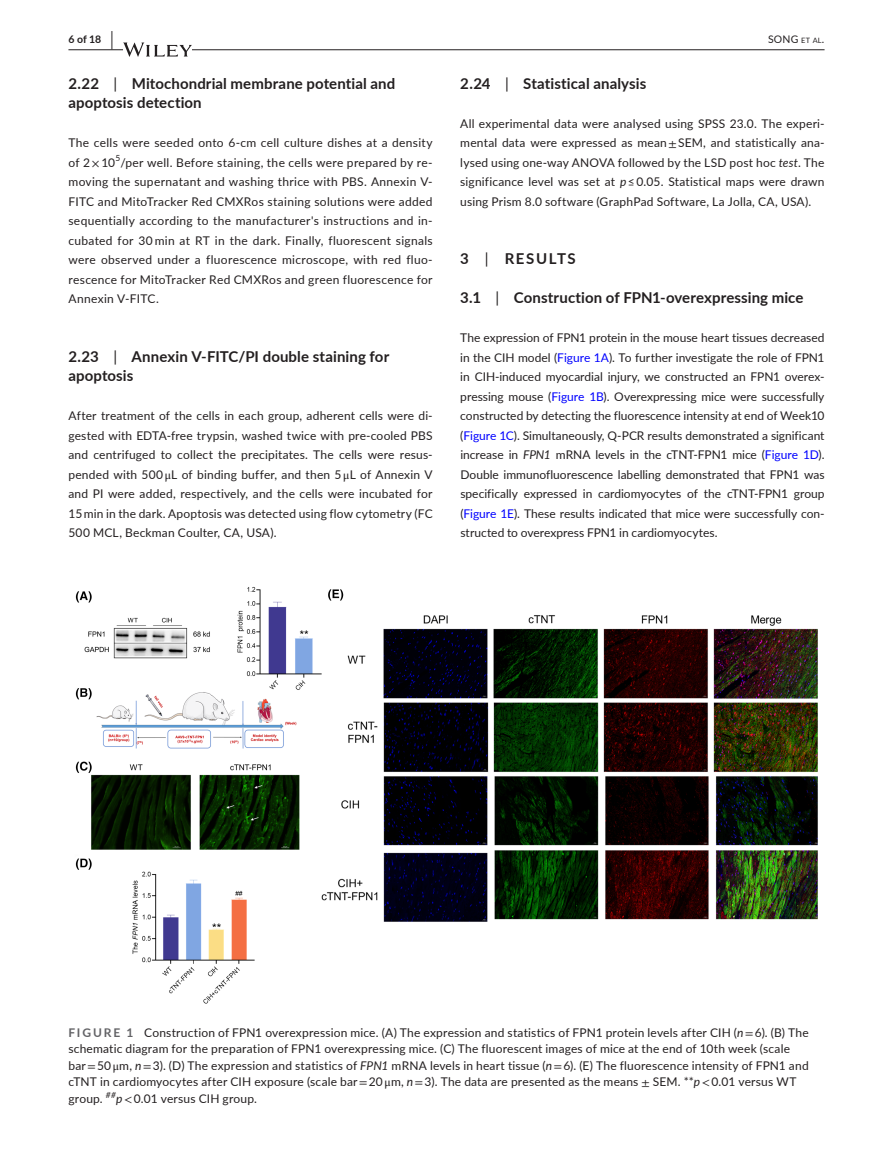
<style>
.page{position:relative;width:893px;height:1174px;background:#fff}
.page>*{position:absolute;margin:0;border:0;box-sizing:border-box;transform-origin:0 0}
.t1{font:700 15px/19.5px "Lato";letter-spacing:.005em;color:#231f20}
.t2{font:700 15px "Lato";letter-spacing:.105em;color:#231f20}
.t3{font:12px/19.5px "Lato";letter-spacing:.015em;color:#231f20;text-align:justify}
.t4{font:10.5px "Lato";color:#231f20}
.t5{font:700 10.5px "Lato";color:#231f20}
.t6{font:italic 8.4px "Lato";color:#231f20}
.t7{font:8.4px "Lato";color:#231f20}
.s1{font-size:19.5px}
.s2{font-size:7.35px}
.s3{font-weight:400}
.s4{font-family:"STIX"}
.s5{font-style:italic}
.s6{color:#00f}
.s7{font-weight:700;color:#636366}
</style>
<div class="page">
<hr style="left:68px;top:49px;width:756px;height:1px;background:#231f20">
<svg style="left:123px;top:42px;width:69px;height:15px"></svg>
<img style="left:75px;top:586px;width:743px;height:418px">
<p class="t5" style="left:68px;top:31px;width:46px">6 of 18 <span class="s1">|</span></p>
<p class="t4" style="left:768px;top:31px;width:58px">SONG <span class="s2">et al</span>.</p>
<p class="t1" style="left:68px;top:73px;width:328px">2.22 <span class="s3">|</span> Mitochondrial membrane potential and apoptosis detection</p>
<p class="t3" style="left:68px;top:132px;width:366px">The cells were seeded onto 6-cm cell culture dishes at a density of 2 <span class="s4">×</span> 10 /per well. Before staining, the cells were prepared by re-</p>
<p class="t1" style="left:460px;top:73px;width:188px">2.24 <span class="s3">|</span> Statistical analysis</p>
<p class="t3" style="left:460px;top:113px;width:366px">All experimental data were analysed using SPSS 23.0. The experi&shy;mental data were expressed as mean <span class="s4">±</span> SEM, and statistically ana&shy;lysed using one-way ANOVA followed by the LSD post hoc <span class="s5">test</span>. The significance level was set at <span class="s5">p</span> ≤ 0.05. Statistical maps were drawn using Prism 8.0 software (GraphPad Software, La Jolla, CA, USA).</p>
<p class="t7" style="left:115px;top:152px;width:6px">5</p>
<p class="t3" style="left:68px;top:171px;width:366px">moving the supernatant and washing thrice with PBS. Annexin V-FITC and MitoTracker Red CMXRos staining solutions were added sequentially according to the manufacturer's instructions and in&shy;cubated for 30 min at RT in the dark. Finally, fluorescent signals were observed under a fluorescence microscope, with red fluo&shy;rescence for MitoTracker Red CMXRos and green fluorescence for Annexin V-FITC.</p>
<p class="t2" style="left:460px;top:248px;width:117px">3 <span class="s3">|</span> RESULTS</p>
<p class="t1" style="left:460px;top:287px;width:345px">3.1 <span class="s3">|</span> Construction of FPN1-overexpressing mice</p>
<p class="t3" style="left:460px;top:327px;width:366px">The expression of FPN1 protein in the mouse heart tissues decreased in the CIH model (<span class="s6">Figure 1A</span>). To further investigate the role of FPN1 in CIH-induced myocardial injury, we constructed an FPN1 overex&shy;pressing mouse (<span class="s6">Figure 1B</span>). Overexpressing mice were successfully constructed by detecting the fluorescence intensity at end of Week10 (<span class="s6">Figure 1C</span>). Simultaneously, Q-PCR results demonstrated a significant increase in <span class="s5">FPN1</span> mRNA levels in the cTNT-FPN1 mice (<span class="s6">Figure 1D</span>).<br>Double immunofluorescence labelling demonstrated that FPN1 was specifically expressed in cardiomyocytes of the cTNT-FPN1 group (<span class="s6">Figure 1E</span>). These results indicated that mice were successfully con&shy;structed to overexpress FPN1 in cardiomyocytes.</p>
<p class="t1" style="left:68px;top:346px;width:322px">2.23 <span class="s3">|</span> Annexin V-FITC/PI double staining for apoptosis</p>
<p class="t3" style="left:68px;top:405px;width:366px">After treatment of the cells in each group, adherent cells were di&shy;gested with EDTA-free trypsin, washed twice with pre-cooled PBS and centrifuged to collect the precipitates. The cells were resus&shy;pended with 500 <span class="s4">μ</span>L of binding buffer, and then 5 <span class="s4">μ</span>L of Annexin V and PI were added, respectively, and the cells were incubated for 15 min in the dark. Apoptosis was detected using flow cytometry (FC 500 MCL, Beckman Coulter, CA, USA).</p>
<p class="t3" style="left:68px;top:1023px;width:742px;line-height:16.5px;text-align:left"><span class="s7">FIGURE 1</span> Construction of FPN1 overexpression mice. (A) The expression and statistics of FPN1 protein levels after CIH (<span class="s5">n</span><span class="s4">=</span> 6). (B) The schematic diagram for the preparation of FPN1 overexpressing mice. (C) The fluorescent images of mice at the end of 10th week (scale bar <span class="s4">=</span> 50 <span class="s4">μ</span>m, <span class="s5">n</span><span class="s4">=</span> 3). (D) The expression and statistics of <span class="s5">FPN1</span> mRNA levels in heart tissue (<span class="s5">n</span><span class="s4">=</span> 6). (E) The fluorescence intensity of FPN1 and cTNT in cardiomyocytes after CIH exposure (scale bar <span class="s4">=</span> 20 <span class="s4">μ</span>m, <span class="s5">n</span><span class="s4">=</span> 3). The data are presented as the means <span class="s4">±</span> SEM. **<span class="s5">p</span><span class="s4">&lt;</span> 0.01 versus WT group.</p>
<p class="t6" style="left:106px;top:1088px;width:11px">##</p>
<p class="t3" style="left:116px;top:1088px;width:142px"><span class="s5">p</span><span class="s4">&lt;</span> 0.01 versus CIH group.</p>
</div>
